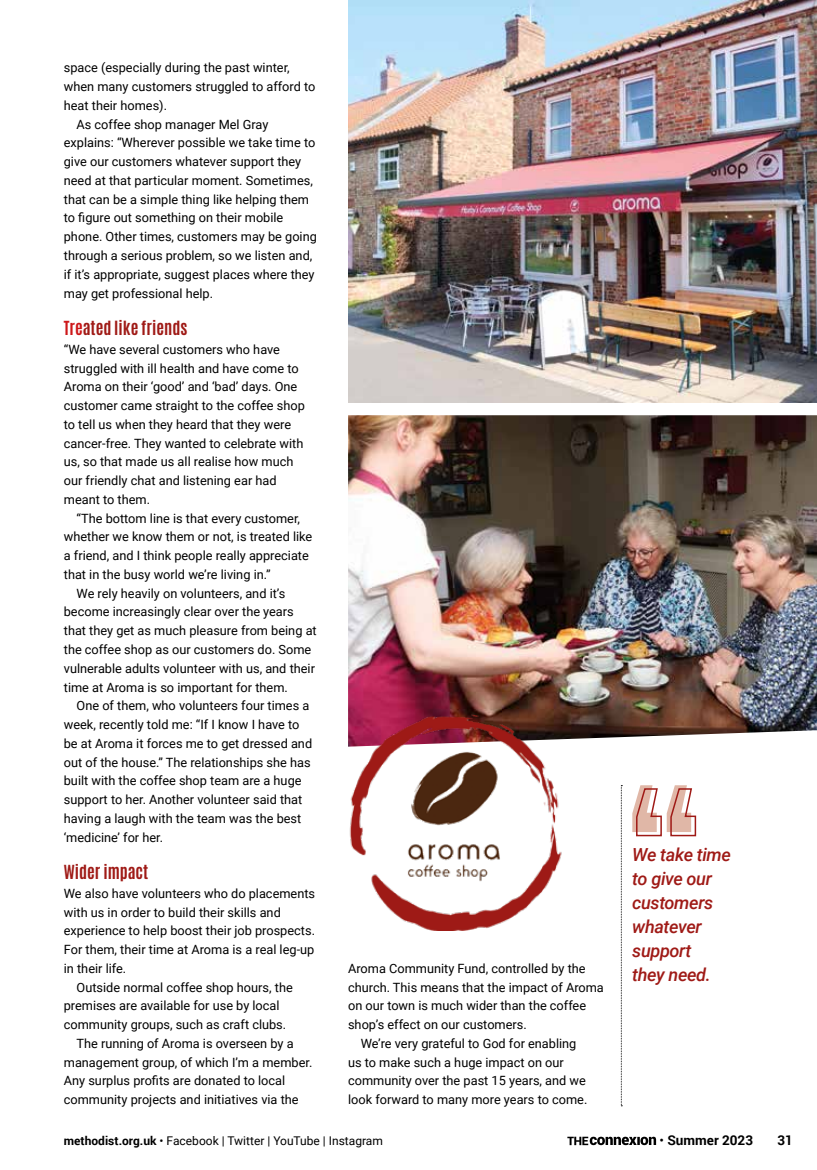
<style>
.page{position:relative;width:817px;height:1170px;background:#fff}
.page>*{position:absolute;margin:0;border:0;box-sizing:border-box;transform-origin:0 0}
.t1{font:italic 500 18px/24px "Roboto";letter-spacing:-.02em;color:#9f1a16}
.t2{font:16.5px "Antonio";color:#9f1a16}
.t3{font:700 13.5px "Roboto";color:#000}
.t4{font:12.75px/18.8px "Roboto";color:#000}
.t5{font:12px "Roboto";color:#000}
.s1{color:#cd1719}
.s2{font-weight:700}
.s3{font-weight:400}
</style>
<div class="page">
<svg style="left:567px;top:1136px;width:89px;height:8px"></svg>
<img style="left:348px;top:0;width:468px;height:403px">
<img style="left:348px;top:415px;width:468px;height:321px">
<img style="left:348px;top:714px;width:312px;height:216px">
<svg style="left:620px;top:785px;width:2px;height:321px"></svg>
<svg style="left:632px;top:785px;width:64px;height:52px"></svg>
<p class="t4" style="left:64px;top:58px;width:227px">space (especially during the past winter,</p>
<p class="t4" style="left:64px;top:77px;width:253px">when many customers struggled to afford to</p>
<p class="t4" style="left:64px;top:95px;width:105px">heat their homes).</p>
<p class="t4" style="left:77px;top:114px;width:193px">As coffee shop manager Mel Gray</p>
<p class="t4" style="left:64px;top:133px;width:253px">explains: “Wherever possible we take time to</p>
<p class="t4" style="left:64px;top:152px;width:239px">give our customers whatever support they</p>
<p class="t4" style="left:64px;top:170px;width:250px">need at that particular moment. Sometimes,</p>
<p class="t4" style="left:64px;top:189px;width:247px">that can be a simple thing like helping them</p>
<p class="t4" style="left:64px;top:208px;width:221px">to figure out something on their mobile</p>
<p class="t4" style="left:64px;top:227px;width:254px">phone. Other times, customers may be going</p>
<p class="t4" style="left:64px;top:245px;width:250px">through a serious problem, so we listen and,</p>
<p class="t4" style="left:64px;top:264px;width:252px">if it’s appropriate, suggest places where they</p>
<p class="t4" style="left:64px;top:283px;width:151px">may get professional help.</p>
<p class="t2" style="left:64px;top:316px;width:125px"><span class="s1">Tre</span>ated like friends</p>
<p class="t4" style="left:64px;top:339px;width:242px">“We have several customers who have struggled with ill health and have come to Aroma on their ‘good’ and ‘bad’ days. One customer came straight to the coffee shop to tell us when they heard that they were cancer-free. They wanted to celebrate with us, so that made us all realise how much our friendly chat and listening ear had meant to them.</p>
<p class="t4" style="left:77px;top:508px;width:225px">“The bottom line is that every customer,</p>
<p class="t4" style="left:64px;top:527px;width:250px">whether we know them or not, is treated like</p>
<p class="t4" style="left:64px;top:545px;width:246px">a friend, and I think people really appreciate</p>
<p class="t4" style="left:64px;top:564px;width:208px">that in the busy world we’re living in.”</p>
<p class="t4" style="left:77px;top:583px;width:210px">We rely heavily on volunteers, and it’s</p>
<p class="t4" style="left:64px;top:602px;width:231px">become increasingly clear over the years</p>
<p class="t4" style="left:64px;top:620px;width:254px">that they get as much pleasure from being at</p>
<p class="t4" style="left:64px;top:639px;width:249px">the coffee shop as our customers do. Some</p>
<p class="t4" style="left:64px;top:658px;width:253px">vulnerable adults volunteer with us, and their</p>
<p class="t4" style="left:64px;top:677px;width:225px">time at Aroma is so important for them.</p>
<p class="t4" style="left:77px;top:696px;width:234px">One of them, who volunteers four times a</p>
<p class="t4" style="left:64px;top:714px;width:237px">week, recently told me: “If I know I have to</p>
<p class="t4" style="left:64px;top:733px;width:250px">be at Aroma it forces me to get dressed and</p>
<p class="t4" style="left:64px;top:752px;width:248px">out of the house.” The relationships she has</p>
<p class="t4" style="left:64px;top:771px;width:239px">built with the coffee shop team are a huge</p>
<p class="t4" style="left:64px;top:789px;width:240px">support to her. Another volunteer said that</p>
<p class="t4" style="left:64px;top:808px;width:239px">having a laugh with the team was the best</p>
<p class="t4" style="left:64px;top:827px;width:101px">‘medicine’ for her.</p>
<p class="t2" style="left:64px;top:860px;width:86px">Wider impact</p>
<p class="t4" style="left:64px;top:883px;width:253px">We also have volunteers who do placements</p>
<p class="t4" style="left:64px;top:902px;width:218px">with us in order to build their skills and</p>
<p class="t4" style="left:64px;top:920px;width:253px">experience to help boost their job prospects.</p>
<p class="t4" style="left:64px;top:939px;width:252px">For them, their time at Aroma is a real leg-up</p>
<p class="t4" style="left:64px;top:958px;width:64px">in their life.</p>
<p class="t4" style="left:77px;top:977px;width:218px">Outside normal coffee shop hours, the</p>
<p class="t4" style="left:64px;top:995px;width:217px">premises are available for use by local</p>
<p class="t4" style="left:64px;top:1014px;width:224px">community groups, such as craft clubs.</p>
<p class="t4" style="left:77px;top:1033px;width:218px">The running of Aroma is overseen by a</p>
<p class="t4" style="left:64px;top:1052px;width:250px">management group, of which I’m a member.</p>
<p class="t4" style="left:64px;top:1070px;width:223px">Any surplus profits are donated to local</p>
<p class="t4" style="left:64px;top:1089px;width:236px">community projects and initiatives via the</p>
<p class="t4" style="left:348px;top:958px;width:239px">Aroma Community Fund, controlled by the</p>
<p class="t4" style="left:348px;top:977px;width:257px">church. This means that the impact of Aroma</p>
<p class="t4" style="left:348px;top:995px;width:239px">on our town is much wider than the coffee</p>
<p class="t4" style="left:348px;top:1014px;width:180px">shop’s effect on our customers.</p>
<p class="t4" style="left:361px;top:1033px;width:217px">We’re very grateful to God for enabling</p>
<p class="t4" style="left:348px;top:1052px;width:217px">us to make such a huge impact on our</p>
<p class="t4" style="left:348px;top:1070px;width:239px">community over the past 15 years, and we</p>
<p class="t4" style="left:348px;top:1089px;width:241px">look forward to many more years to come.</p>
<h1 class="t1" style="left:632px;top:841px;width:100px">We take time to give our customers whatever support<br>they need.</h1>
<p class="t5" style="left:64px;top:1132px;width:320px"><span class="s2">methodist.org.uk</span> • Facebook | Twitter | YouTube | Instagram</p>
<p class="t3" style="left:659px;top:1130px;width:95px"><span class="s3">•</span> Summer 2023</p>
<p class="t3" style="left:777px;top:1130px;width:17px">31</p>
</div>
